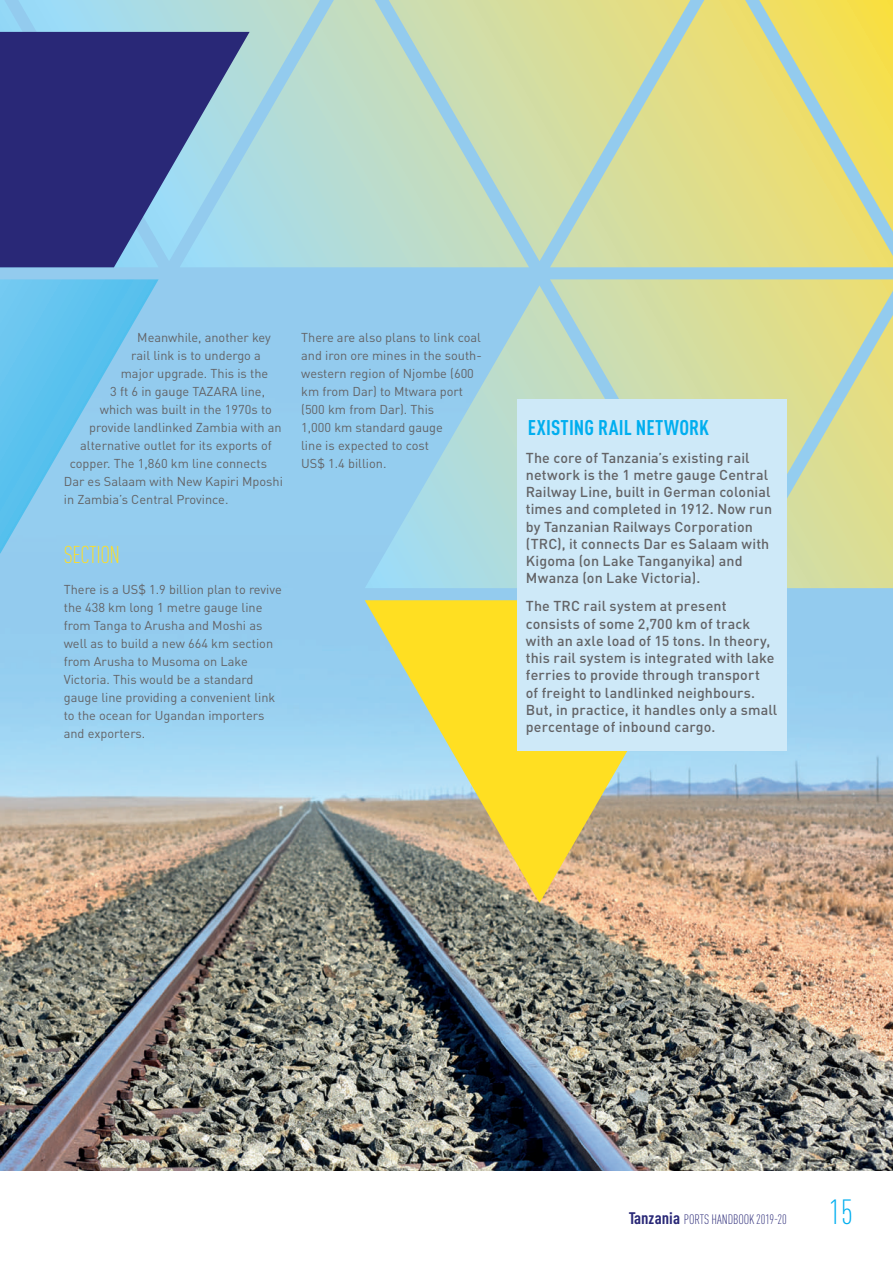
<style>
.page{position:relative;width:893px;height:1263px;background:#fff}
.page>*{position:absolute;margin:0;border:0;box-sizing:border-box;transform-origin:0 0}
.t1{font:300 condensed 34.5px "DINOT";color:#00aeef}
.t2{font:300 condensed 24px "DINOT";letter-spacing:-.02em;color:#ffdf22}
.t3{font:700 condensed 21px "DINOT";letter-spacing:.01em;color:#00aeef}
.t4{font:500 14.25px/17.2px "DINOT";letter-spacing:.01em;color:#636366}
.t5{font:300 condensed 13.5px "DINOT";letter-spacing:-.005em;color:#292877}
.t6{font:12.75px/18px "DINOT";color:#636366}
.s1{font-weight:700;font-size:16.5px}
</style>
<div class="page">
<img style="left:0;top:261px;width:893px;height:909px">
<svg style="left:550px;top:0;width:343px;height:267px;background:#e4dc79"></svg>
<svg style="left:529px;top:0;width:161px;height:261px;background:#d3db9e"></svg>
<svg style="left:250px;top:0;width:279px;height:267px;background:#c0dbc0"></svg>
<svg style="left:159px;top:0;width:161px;height:261px;background:#b0dad9"></svg>
<svg style="left:0;top:0;width:159px;height:32px;background:#9ed9ef"></svg>
<svg style="left:365px;top:600px;width:349px;height:303px;background:#cbc179"></svg>
<svg style="left:550px;top:279px;width:343px;height:303px;background:#d8dc94"></svg>
<svg style="left:365px;top:285px;width:349px;height:303px;background:#acd5d6"></svg>
<svg style="left:0;top:279px;width:159px;height:275px;background:#78c7ee"></svg>
<svg style="left:0;top:32px;width:250px;height:235px;background:#495796"></svg>
<div style="left:517px;top:400px;width:270px;height:351px;background:#cee9f8"></div>
<p class="t6" style="left:137px;top:328px;width:135px">Meanwhile, another key</p>
<p class="t6" style="left:131px;top:346px;width:131px">rail link is to undergo a</p>
<p class="t6" style="left:121px;top:364px;width:149px">major upgrade. This is the</p>
<p class="t6" style="left:110px;top:382px;width:156px">3 ft 6 in gauge TAZARA line,</p>
<p class="t6" style="left:100px;top:400px;width:174px">which was built in the 1970s to</p>
<p class="t6" style="left:89px;top:418px;width:194px">provide landlinked Zambia with an</p>
<p class="t6" style="left:80px;top:436px;width:193px">alternative outlet for its exports of</p>
<p class="t6" style="left:70px;top:454px;width:199px">copper. The 1,860 km line connects</p>
<p class="t6" style="left:64px;top:472px;width:221px">Dar es Salaam with New Kapiri Mposhi</p>
<p class="t6" style="left:64px;top:490px;width:166px">in Zambia’s Central Province.</p>
<h2 class="t2" style="left:64px;top:540px;width:58px">SECTION</h2>
<p class="t6" style="left:64px;top:580px;width:220px">There is a US$ 1.9 billion plan to revive the 438 km long 1 metre gauge line from Tanga to Arusha and Moshi as well as to build a new 664 km section from Arusha to Musoma on Lake<br>Victoria. This would be a standard gauge line providing a convenient link to the ocean for Ugandan importers and exporters.</p>
<p class="t6" style="left:301px;top:328px;width:182px">There are also plans to link coal and iron ore mines in the south&shy;western region of Njombe (600 km from Dar) to Mtwara port (500 km from Dar). This<br>1,000 km standard gauge<br>line is expected to cost<br>US$ 1.4 billion.</p>
<h3 class="t3" style="left:528px;top:415px;width:183px">EXISTING RAIL NETWORK</h3>
<p class="t4" style="left:526px;top:448px;width:248px">The core of Tanzania’s existing rail network is the 1 metre gauge Central Railway Line, built in German colonial times and completed in 1912. Now run by Tanzanian Railways Corporation (TRC), it connects Dar es Salaam with Kigoma (on Lake Tanganyika) and Mwanza (on Lake Victoria).</p>
<p class="t4" style="left:526px;top:597px;width:253px">The TRC rail system at present consists of some 2,700 km of track with an axle load of 15 tons. In theory, this rail system is integrated with lake ferries to provide through transport<br>of freight to landlinked neighbours.<br>But, in practice, it handles only a small percentage of inbound cargo.</p>
<p class="t5" style="left:629px;top:1212px;width:159px"><span class="s1">Tanzania</span> PORTS HANDBOOK 2019-20</p>
<h1 class="t1" style="left:829px;top:1192px;width:25px">15</h1>
</div>
